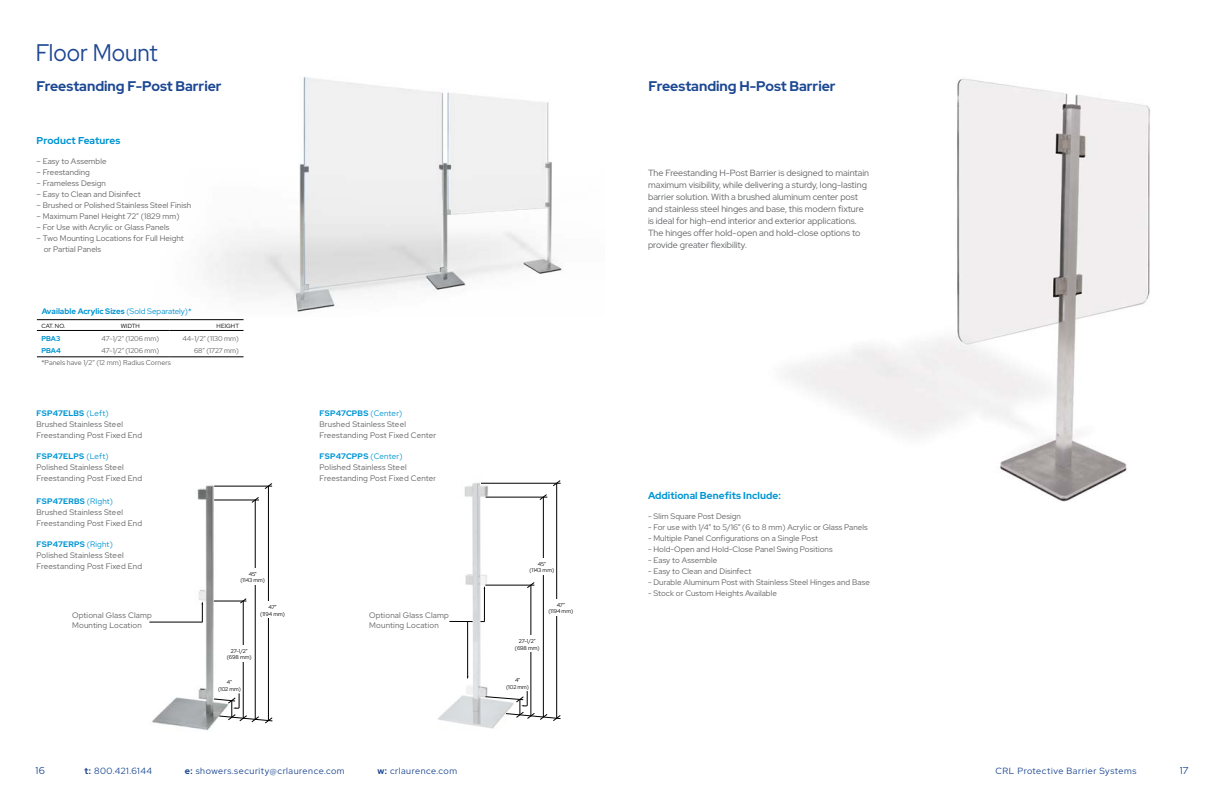
<style>
.page{position:relative;width:1224px;height:792px;background:#fff}
.page>*{position:absolute;margin:0;border:0;box-sizing:border-box;transform-origin:0 0}
.t1{font:24px "Red Hat Display";color:#1c4792;scale:.94 1}
.t2{font:700 14px "Red Hat Display";color:#1c4792}
.t3{font:700 10px "Red Hat Display";letter-spacing:.01em;color:#0095d3}
.t4{font:10px "Red Hat Display";color:#1c4792}
.t5{font:9px/12px "Red Hat Display";color:#636466}
.t6{font:9px "Red Hat Display";letter-spacing:.06em;color:#1c4792}
.t7{font:8px/11px "Red Hat Display";letter-spacing:.01em;color:#636466}
.t8{font:700 8px "Red Hat Display";color:#0095d3}
.t9{font:7px/12px "Red Hat Display";color:#636466}
.t10{font:700 7px/12px "Red Hat Display";color:#0095d3}
.t11{font:6px "Red Hat Display";letter-spacing:.01em;color:#000}
.t12{font:5.5px/6.5px "Red Hat Display";color:#000;text-align:center}
.s1{font-weight:400}
.s2{font-weight:700;color:#0095d3}
.s3{color:#0095d3}
.s4{font-weight:700}
</style>
<div class="page">
<img style="left:785px;top:78px;width:365px;height:424px">
<img style="left:206px;top:76px;width:356px;height:236px">
<hr style="left:37px;top:319px;width:50px;height:1px;background:#000">
<hr style="left:87px;top:319px;width:82px;height:1px;background:#000">
<hr style="left:169px;top:319px;width:75px;height:1px;background:#000">
<hr style="left:37px;top:330px;width:50px;height:1px;background:#000">
<hr style="left:87px;top:330px;width:82px;height:1px;background:#000">
<hr style="left:169px;top:330px;width:75px;height:1px;background:#000">
<hr style="left:37px;top:357px;width:50px;height:1px;background:#000">
<hr style="left:87px;top:357px;width:82px;height:1px;background:#000">
<hr style="left:169px;top:357px;width:75px;height:1px;background:#000">
<img style="left:438px;top:482px;width:101px;height:247px">
<hr style="left:467px;top:622px;width:1px;height:56px;background:#000">
<svg style="left:527px;top:582px;width:8px;height:6px"></svg>
<svg style="left:540px;top:494px;width:7px;height:6px"></svg>
<svg style="left:553px;top:480px;width:8px;height:6px"></svg>
<svg style="left:449px;top:621px;width:24px;height:1px"></svg>
<hr style="left:484px;top:588px;width:1px;height:34px;background:#000">
<img style="left:149px;top:485px;width:89px;height:246px">
<svg style="left:240px;top:598px;width:7px;height:5px"></svg>
<svg style="left:252px;top:497px;width:7px;height:6px"></svg>
<svg style="left:265px;top:483px;width:7px;height:6px"></svg>
<svg style="left:202px;top:601px;width:1px;height:21px"></svg>
<hr style="left:149px;top:622px;width:53px;height:1px;background:#000">
<hr style="left:214px;top:486px;width:58px;height:1px;background:#000">
<hr style="left:214px;top:500px;width:45px;height:1px;background:#000">
<hr style="left:255px;top:500px;width:1px;height:219px;background:#000">
<div style="left:239px;top:568px;width:27px;height:17px;background:#fff"></div>
<hr style="left:268px;top:486px;width:1px;height:234px;background:#000">
<div style="left:259px;top:601px;width:27px;height:17px;background:#fff"></div>
<hr style="left:243px;top:601px;width:1px;height:117px;background:#000">
<div style="left:226px;top:645px;width:27px;height:16px;background:#fff"></div>
<hr style="left:214px;top:601px;width:32px;height:1px;background:#000">
<svg style="left:214px;top:693px;width:59px;height:30px"></svg>
<hr style="left:481px;top:483px;width:80px;height:1px;background:#000">
<hr style="left:486px;top:497px;width:61px;height:1px;background:#000">
<hr style="left:485px;top:585px;width:49px;height:1px;background:#000">
<svg style="left:485px;top:691px;width:76px;height:30px"></svg>
<hr style="left:531px;top:585px;width:1px;height:131px;background:#000">
<div style="left:514px;top:635px;width:27px;height:17px;background:#fff"></div>
<hr style="left:543px;top:497px;width:1px;height:220px;background:#000">
<hr style="left:557px;top:483px;width:1px;height:235px;background:#000">
<div style="left:528px;top:558px;width:28px;height:17px;background:#fff"></div>
<div style="left:547px;top:599px;width:27px;height:17px;background:#fff"></div>
<h1 class="t1" style="left:36px;top:37px;width:131px">Floor Mount</h1>
<h2 class="t2" style="left:37px;top:77px;width:187px">Freestanding F-Post Barrier</h2>
<p class="t3" style="left:37px;top:134px;width:85px">Product Features</p>
<p class="t7" style="left:37px;top:155px;width:72px">– Easy to Assemble</p>
<p class="t7" style="left:37px;top:166px;width:55px">– Freestanding</p>
<p class="t7" style="left:37px;top:177px;width:71px">– Frameless Design</p>
<p class="t7" style="left:37px;top:188px;width:106px">– Easy to Clean and Disinfect</p>
<p class="t7" style="left:37px;top:199px;width:156px">– Brushed or Polished Stainless Steel Finish</p>
<p class="t7" style="left:37px;top:210px;width:145px">– Maximum Panel Height 72” (1829 mm)</p>
<p class="t7" style="left:37px;top:221px;width:134px">– For Use with Acrylic or Glass Panels</p>
<p class="t7" style="left:44px;top:232px;width:142px;text-indent:-7px">– Two Mounting Locations for Full Height or Partial Panels</p>
<p class="t8" style="left:42px;top:306px;width:151px">Available Acrylic Sizes <span class="s1">(Sold Separately)*</span></p>
<p class="t11" style="left:41px;top:322px;width:25px">cat. no.</p>
<p class="t11" style="left:121px;top:322px;width:20px">WIDTH</p>
<p class="t11" style="left:217px;top:322px;width:24px">HEIGHT</p>
<p class="t10" style="left:41px;top:333px;width:21px">PBA3<br>PBa4</p>
<p class="t9" style="left:101px;top:333px;width:59px">47-1/2” (1206 mm)<br>47-1/2” (1206 mm)</p>
<p class="t9" style="left:183px;top:333px;width:58px;text-align:right">44-1/2” (1130 mm)<br>68” (1727 mm)</p>
<p class="t9" style="left:41px;top:357px;width:131px">*Panels have 1/2” (12 mm) Radius Corners</p>
<p class="t7" style="left:37px;top:407px;width:107px"><span class="s2">FSP47ELBS</span> <span class="s3">(Left)<br></span>Brushed Stainless Steel<br>Freestanding Post Fixed End</p>
<p class="t7" style="left:37px;top:450px;width:107px"><span class="s2">FSP47ELPS</span> <span class="s3">(Left)<br></span>Polished Stainless Steel<br>Freestanding Post Fixed End</p>
<p class="t7" style="left:37px;top:495px;width:107px"><span class="s2">FSP47ERBS</span> <span class="s3">(RIght)<br></span>Brushed Stainless Steel<br>Freestanding Post Fixed End</p>
<p class="t7" style="left:37px;top:538px;width:107px"><span class="s2">FSP47ERPS</span> <span class="s3">(Right)<br></span>Polished Stainless Steel<br>Freestanding Post Fixed End</p>
<p class="t7" style="left:72px;top:610px;width:81px;line-height:10px">Optional Glass Clamp<br>Mounting Location</p>
<p class="t12" style="left:241px;top:571px;width:26px">45”<br>(1143 mm)</p>
<p class="t12" style="left:260px;top:604px;width:26px">47”<br>(1194 mm)</p>
<p class="t12" style="left:227px;top:647px;width:26px">27-1/2” (698 mm)</p>
<p class="t12" style="left:218px;top:679px;width:24px">4”<br>(102 mm)</p>
<p class="t7" style="left:320px;top:407px;width:118px"><span class="s2">FSP47CPBS</span> <span class="s3">(Center)<br></span>Brushed Stainless Steel<br>Freestanding Post Fixed Center</p>
<p class="t7" style="left:320px;top:450px;width:118px"><span class="s2">FSP47CPPS</span> <span class="s3">(Center)<br></span>Polished Stainless Steel<br>Freestanding Post Fixed Center</p>
<p class="t7" style="left:369px;top:610px;width:81px;line-height:10px">Optional Glass Clamp<br>Mounting Location</p>
<p class="t12" style="left:530px;top:561px;width:26px">45”<br>(1143 mm)</p>
<p class="t12" style="left:548px;top:602px;width:26px">47”<br>(1194 mm)</p>
<p class="t12" style="left:515px;top:638px;width:26px">27-1/2” (698 mm)</p>
<p class="t12" style="left:506px;top:677px;width:24px">4”<br>(102 mm)</p>
<h2 class="t2" style="left:649px;top:77px;width:189px">Freestanding H-Post Barrier</h2>
<p class="t5" style="left:648px;top:167px;width:223px">The Freestanding H-Post Barrier is designed to maintain maximum visibility, while delivering a sturdy, long-lasting barrier solution. With a brushed aluminum center post and stainless steel hinges and base, this modern fixture is ideal for high-end interior and exterior applications.<br>The hinges offer hold-open and hold-close options to provide greater flexibility.</p>
<p class="t3" style="left:648px;top:489px;width:134px">Additional Benefits Include:</p>
<p class="t7" style="left:648px;top:511px;width:94px">- Slim Square Post Design</p>
<p class="t7" style="left:648px;top:522px;width:221px">- For use with 1/4” to 5/16” (6 to 8 mm) Acrylic or Glass Panels</p>
<p class="t7" style="left:648px;top:533px;width:171px">- Multiple Panel Configurations on a Single Post</p>
<p class="t7" style="left:648px;top:544px;width:186px">- Hold-Open and Hold-Close Panel Swing Positions</p>
<p class="t7" style="left:648px;top:555px;width:71px">- Easy to Assemble</p>
<p class="t7" style="left:648px;top:566px;width:105px">- Easy to Clean and Disinfect</p>
<p class="t7" style="left:648px;top:577px;width:223px">- Durable Aluminum Post with Stainless Steel Hinges and Base</p>
<p class="t7" style="left:648px;top:588px;width:130px">- Stock or Custom Heights Available</p>
<p class="t4" style="left:36px;top:764px;width:11px">16</p>
<p class="t6" style="left:84px;top:765px;width:69px"><span class="s4">t:</span> 800.421.6144</p>
<p class="t6" style="left:185px;top:765px;width:161px"><span class="s4">e:</span> showers.security@crlaurence.com</p>
<p class="t6" style="left:377px;top:765px;width:81px"><span class="s4">w:</span> crlaurence.com</p>
<p class="t6" style="left:996px;top:765px;width:142px">CRL Protective Barrier Systems</p>
<p class="t4" style="left:1180px;top:764px;width:10px">17</p>
</div>
